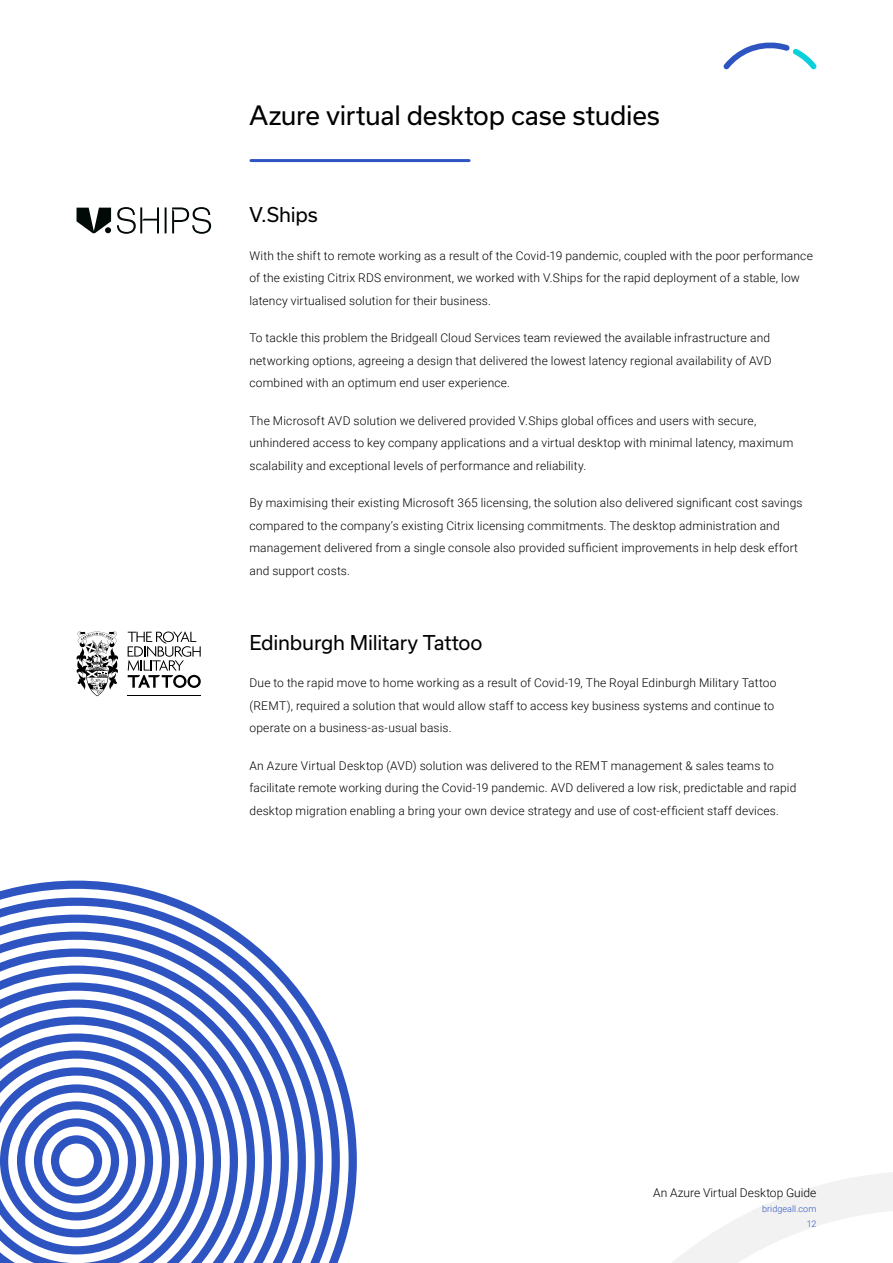
<style>
.page{position:relative;width:893px;height:1263px;background:#fff}
.page>*{position:absolute;margin:0;border:0;box-sizing:border-box;transform-origin:0 0}
.t1{font:25.5px "Usual";letter-spacing:-.01em;color:#000}
.t2{font:19.5px "Usual";letter-spacing:-.01em;color:#000}
.t3{font:300 12px/22.5px "Roboto";letter-spacing:.01em;color:#000}
.t4{font:300 9px/15px "Roboto";letter-spacing:.01em;color:#2e55c3;text-align:right}
</style>
<div class="page">
<svg style="left:672px;top:1172px;width:221px;height:91px"></svg>
<svg style="left:723px;top:42px;width:94px;height:27px"></svg>
<hr style="left:251px;top:159px;width:218px;height:3px;background:#2e55c3">
<svg style="left:0;top:880px;width:357px;height:377px"></svg>
<svg style="left:0;top:897px;width:340px;height:366px"></svg>
<svg style="left:0;top:914px;width:323px;height:349px"></svg>
<svg style="left:0;top:931px;width:306px;height:332px"></svg>
<svg style="left:0;top:948px;width:289px;height:315px"></svg>
<svg style="left:0;top:965px;width:272px;height:298px"></svg>
<svg style="left:0;top:982px;width:255px;height:281px"></svg>
<svg style="left:0;top:999px;width:238px;height:264px"></svg>
<svg style="left:0;top:1016px;width:221px;height:247px"></svg>
<svg style="left:0;top:1033px;width:204px;height:230px"></svg>
<svg style="left:0;top:1050px;width:187px;height:213px"></svg>
<svg style="left:77px;top:632px;width:41px;height:64px"></svg>
<svg style="left:128px;top:631px;width:73px;height:57px"></svg>
<hr style="left:128px;top:695px;width:73px;height:1px;background:#000">
<svg style="left:117px;top:207px;width:19px;height:27px"></svg>
<hr style="left:140px;top:207px;width:2px;height:26px;background:#020a08">
<svg style="left:142px;top:207px;width:17px;height:26px"></svg>
<hr style="left:165px;top:207px;width:2px;height:26px;background:#020a08">
<svg style="left:172px;top:207px;width:39px;height:27px"></svg>
<svg style="left:77px;top:208px;width:34px;height:25px"></svg>
<h1 class="t1" style="left:249px;top:100px;width:412px">Azure virtual desktop case studies</h1>
<h2 class="t2" style="left:249px;top:204px;width:70px">V.Ships</h2>
<p class="t3" style="left:249px;top:244px;width:565px">With the shift to remote working as a result of the Covid-19 pandemic, coupled with the poor performance of the existing Citrix RDS environment, we worked with V.Ships for the rapid deployment of a stable, low latency virtualised solution for their business.</p>
<p class="t3" style="left:249px;top:326px;width:524px">To tackle this problem the Bridgeall Cloud Services team reviewed the available infrastructure and networking options, agreeing a design that delivered the lowest latency regional availability of AVD combined with an optimum end user experience.</p>
<p class="t3" style="left:249px;top:409px;width:545px">The Microsoft AVD solution we delivered provided V.Ships global offices and users with secure, unhindered access to key company applications and a virtual desktop with minimal latency, maximum scalability and exceptional levels of performance and reliability.</p>
<p class="t3" style="left:249px;top:491px;width:555px">By maximising their existing Microsoft 365 licensing, the solution also delivered significant cost savings compared to the company’s existing Citrix licensing commitments. The desktop administration and management delivered from a single console also provided sufficient improvements in help desk effort and support costs.</p>
<h2 class="t2" style="left:249px;top:631px;width:235px">Edinburgh Military Tattoo</h2>
<p class="t3" style="left:249px;top:671px;width:528px">Due to the rapid move to home working as a result of Covid-19, The Royal Edinburgh Military Tattoo (REMT), required a solution that would allow staff to access key business systems and continue to operate on a business-as-usual basis.</p>
<p class="t3" style="left:249px;top:754px;width:548px">An Azure Virtual Desktop (AVD) solution was delivered to the REMT management &amp; sales teams to facilitate remote working during the Covid-19 pandemic. AVD delivered a low risk, predictable and rapid desktop migration enabling a bring your own device strategy and use of cost-efficient staff devices.</p>
<p class="t3" style="left:653px;top:1181px;width:165px">An Azure Virtual Desktop Guide</p>
<p class="t4" style="left:762px;top:1201px;width:56px">bridgeall.com<br>12</p>
</div>
